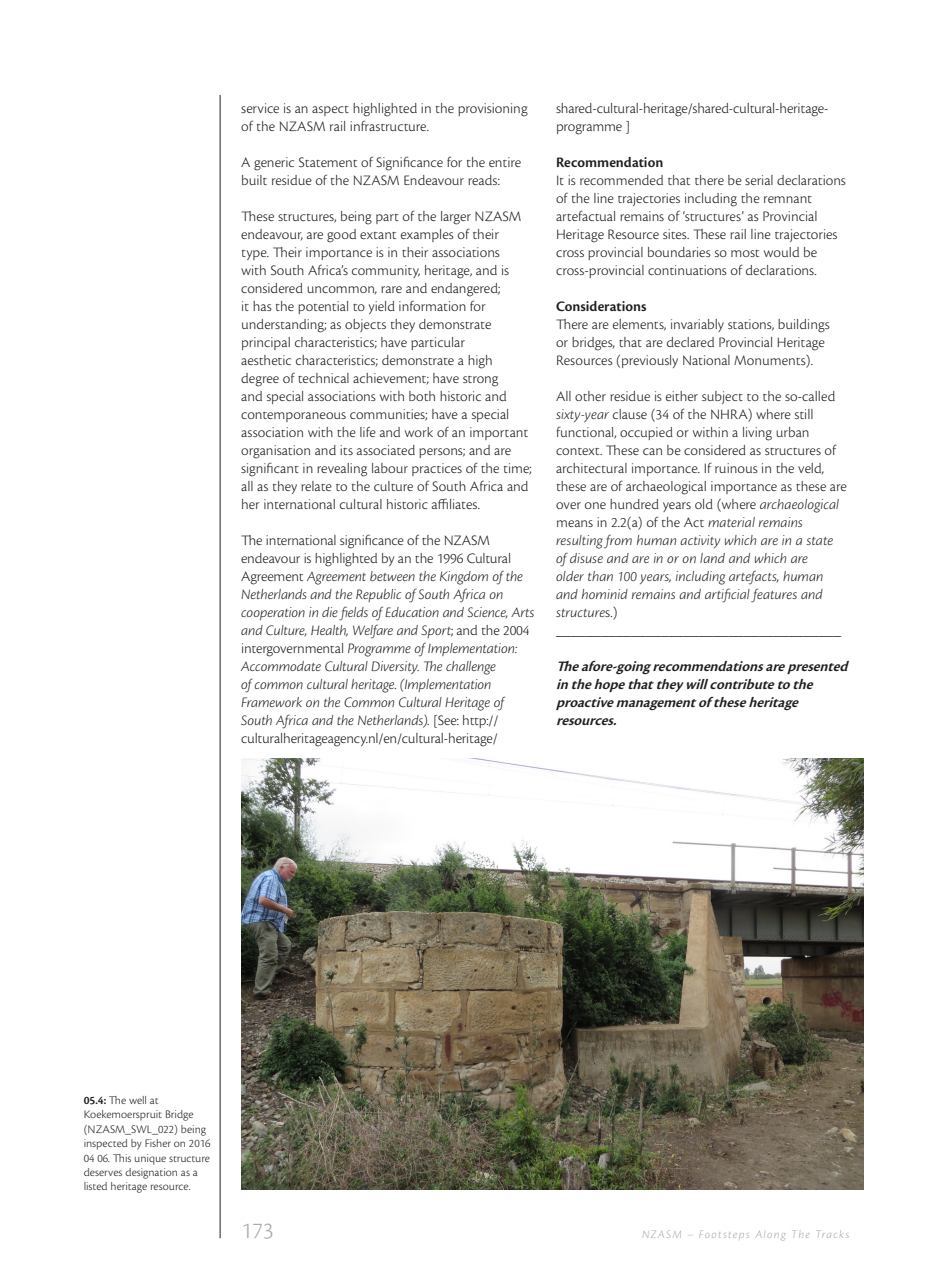
<style>
.page{position:relative;width:940px;height:1279px;background:#fff}
.page>*{position:absolute;margin:0;border:0;box-sizing:border-box;transform-origin:0 0}
.t1{font:24px "Cronos Pro Lt Capt";color:#a8a9ad}
.t2{font:15px/18px "Cronos Pro Lt Capt";color:#231f20}
.t3{font:15px/18px "Cronos Pro Lt Capt It";letter-spacing:-.01em;color:#231f20}
.t4{font:italic 600 15px/18px "Cronos Pro";color:#231f20}
.t5{font:600 15px "Cronos Pro";color:#231f20}
.t6{font:12px/14.4px "Cronos Pro Lt Capt";color:#231f20}
.t7{font:12px "Cronos Pro Lt Capt It";letter-spacing:.095em;color:#a8a9ad}
.s1{font-family:"Cronos Pro Lt Capt"}
.s2{font-family:"Cronos Pro Lt Capt It"}
.s3{font-family:"Cronos Pro";font-weight:600}
</style>
<div class="page">
<hr style="left:220px;top:95px;width:1px;height:1143px;background:#231f20">
<img style="left:242px;top:758px;width:621px;height:431px">
<p class="t2" style="left:241px;top:99px;width:288px">service is an aspect highlighted in the provisioning of the NZASM rail infrastructure.</p>
<p class="t2" style="left:241px;top:153px;width:281px">A generic Statement of Significance for the entire built residue of the NZASM Endeavour reads:</p>
<p class="t2" style="left:241px;top:207px;width:292px">These structures, being part of the larger NZASM endeavour, are good extant examples of their<br>type. Their importance is in their associations<br>with South Africa’s community, heritage, and is considered uncommon, rare and endangered;<br>it has the potential to yield information for understanding; as objects they demonstrate principal characteristics; have particular<br>aesthetic characteristics; demonstrate a high degree of technical achievement; have strong<br>and special associations with both historic and contemporaneous communities; have a special association with the life and work of an important organisation and its associated persons; and are significant in revealing labour practices of the time; all as they relate to the culture of South Africa and her international cultural historic affiliates.</p>
<p class="t2" style="left:241px;top:531px;width:271px">The international significance of the NZASM endeavour is highlighted by an the 1996 Cultural</p>
<p class="t3" style="left:241px;top:567px;width:295px"><span class="s1">Agreement</span> Agreement between the Kingdom of the Netherlands and the Republic of South Africa on cooperation in die fields of Education and Science, Arts and Culture, Health, Welfare and Sport<span class="s1">; and the 2004 intergovernmental</span> Programme of Implementation:<br>Accommodate Cultural Diversity. The challenge<br>of common cultural heritage. (Implementation Framework on the Common Cultural Heritage of South Africa and the Netherlands). <span class="s1">[See: http://</span></p>
<p class="t2" style="left:241px;top:729px;width:258px">culturalheritageagency.nl/en/cultural-heritage/</p>
<p class="t2" style="left:556px;top:99px;width:274px">shared-cultural-heritage/shared-cultural-heritage&shy;programme ]</p>
<p class="t5" style="left:556px;top:154px;width:109px">Recommendation</p>
<p class="t2" style="left:556px;top:171px;width:291px">It is recommended that there be serial declarations of the line trajectories including the remnant artefactual remains of ‘structures’ as Provincial Heritage Resource sites. These rail line trajectories cross provincial boundaries so most would be cross-provincial continuations of declarations.</p>
<p class="t5" style="left:556px;top:298px;width:92px">Considerations</p>
<p class="t2" style="left:556px;top:315px;width:275px">There are elements, invariably stations, buildings or bridges, that are declared Provincial Heritage<br>Resources (previously National Monuments).</p>
<p class="t2" style="left:556px;top:387px;width:292px">All other residue is either subject to the so-called <span class="s2">sixty-year</span> clause (34 of the NHRA) where still functional, occupied or within a living urban context. These can be considered as structures of architectural importance. If ruinous in the veld, these are of archaeological importance as these are over one hundred years old (where <span class="s2">archaeological </span>means in 2.2(a) of the Act <span class="s2">material remains</span></p>
<p class="t3" style="left:556px;top:531px;width:279px">resulting from human activity which are in a state of disuse and are in or on land and which are older than 100 years, including artefacts, human and hominid remains and artificial features and structure<span class="s1">s.)</span></p>
<p class="t2" style="left:556px;top:621px;width:286px">______________________________________</p>
<p class="t4" style="left:556px;top:657px;width:297px">Theafore-goingrecommendationsarepresented inthehopethattheywillcontributetothe proactivemanagementof theseheritage resources.</p>
<p class="t6" style="left:84px;top:1093px;width:128px"><span class="s3">05.4:</span> The well at<br>Koekemoerspruit Bridge (NZASM_SWL_022) being inspected by Fisher on 2016<br>04 06. This unique structure deserves designation as a listed heritage resource.</p>
<h1 class="t1" style="left:241px;top:1217px;width:34px">173</h1>
<p class="t7" style="left:642px;top:1227px;width:209px">NZASM – Footsteps Along The Tracks</p>
</div>
